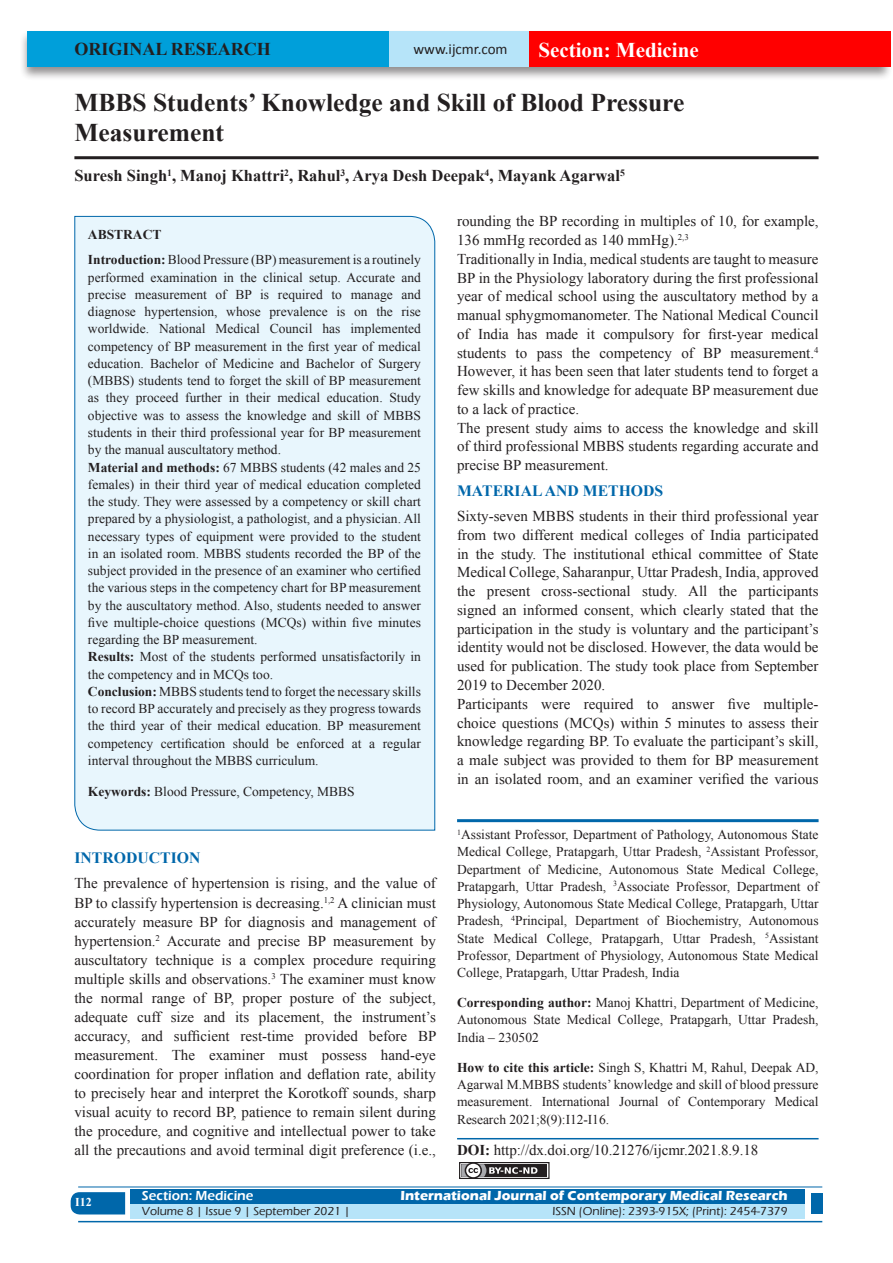
<style>
.page{position:relative;width:893px;height:1263px;background:#fff}
.page>*{position:absolute;margin:0;border:0;box-sizing:border-box;transform-origin:0 0}
.A_Title_New{font:700 25.5px/30px "Times New Roman";color:#231f20}
.t1{font:700 21px "Times New Roman";color:#fff}
.AT_new{font:700 18px "Times New Roman";color:#231f20}
.AU-New{font:700 16.5px "Times New Roman";color:#231f20}
.t2{font:700 15.75px "Times New Roman";color:#0067aa}
.TX_New{font:15px/18.8px "Times New Roman";color:#231f20;text-align:justify}
.t3{font:15px "Calibri";color:#231f20}
.Affi_New{font:13.5px/17.2px "Times New Roman";color:#231f20}
.HTC_new{font:13.5px/17.5px "Times New Roman";letter-spacing:-.005em;color:#231f20;text-align:justify}
.Corresponding{font:13.5px/17.2px "Times New Roman";color:#231f20;text-align:justify}
.t4{font:700 13.5px "Eras ITC";color:#fff}
.t5{font:600 13.5px "Eras ITC";color:#fff}
.t6{font:500 12px "Eras ITC";color:#231f20}
.t7{font:700 12px "Times New Roman";color:#fff}
.s1{font-weight:700}
</style>
<div class="page">
<div style="left:19px;top:29px;width:874px;height:52px;background:#231f20;opacity:.5"></div>
<div style="left:28px;top:31px;width:857px;height:35px;background:#b6e4f9"></div>
<div style="left:28px;top:31px;width:361px;height:35px;background:#009fda"></div>
<div style="left:530px;top:31px;width:361px;height:35px;background:#f00"></div>
<div style="left:459px;top:1162px;width:91px;height:17px;border:1px solid #231f20"></div>
<div style="left:461px;top:1164px;width:86px;height:13px;background:#231f20"></div>
<svg style="left:461px;top:1162px;width:76px;height:17px"></svg>
<svg style="left:71px;top:1192px;width:54px;height:22px"></svg>
<div style="left:130px;top:1189px;width:674px;height:15px;background:#0067aa"></div>
<div style="left:130px;top:1204px;width:674px;height:15px;background:#b6e4f9"></div>
<hr style="left:78px;top:1186px;width:744px;height:1px;background:#0067aa">
<hr style="left:78px;top:1221px;width:744px;height:1px;background:#0067aa">
<div style="left:811px;top:1193px;width:11px;height:21px;background:#0067aa"></div>
<hr style="left:74px;top:156px;width:745px;height:3px;background:#231f20">
<div style="left:74px;top:216px;width:361px;height:615px;background:#e8f6fd"></div>
<hr style="left:457px;top:819px;width:362px;height:3px;background:#0067aa">
<hr style="left:457px;top:1138px;width:362px;height:1px;background:#0067aa">
<p class="AT_new" style="left:74px;top:36px;width:198px">ORIGINAL RESEARCH</p>
<p class="t3" style="left:413px;top:40px;width:96px">www.ijcmr.com</p>
<h2 class="t1" style="left:538px;top:35px;width:162px">Section: Medicine</h2>
<p class="A_Title_New" style="left:74px;top:87px;width:611px">MBBS Students’ Knowledge and Skill of Blood Pressure<br>Measurement</p>
<p class="AU-New" style="left:74px;top:164px;width:552px">Suresh Singh<sup>1</sup>, Manoj Khattri<sup>2</sup>, Rahul<sup>3</sup>, Arya Desh Deepak<sup>4</sup>, Mayank Agarwal<sup>5</sup></p>
<p class="Affi_New" style="left:88px;top:221px;width:335px;line-height:25.8px"><span class="s1">ABSTRACT<br>Introduction:</span> Blood Pressure (BP) measurement is a routinely</p>
<p class="Affi_New" style="left:88px;top:268px;width:335px">performed examination in the clinical setup. Accurate and precise measurement of BP is required to manage and diagnose hypertension, whose prevalence is on the rise worldwide. National Medical Council has implemented competency of BP measurement in the first year of medical education. Bachelor of Medicine and Bachelor of Surgery (MBBS) students tend to forget the skill of BP measurement as they proceed further in their medical education. Study objective was to assess the knowledge and skill of MBBS students in their third professional year for BP measurement by the manual auscultatory method.<br><span class="s1">Material and methods:</span> 67 MBBS students (42 males and 25 females) in their third year of medical education completed the study. They were assessed by a competency or skill chart prepared by a physiologist, a pathologist, and a physician. All necessary types of equipment were provided to the student in an isolated room. MBBS students recorded the BP of the subject provided in the presence of an examiner who certified the various steps in the competency chart for BP measurement by the auscultatory method. Also, students needed to answer five multiple-choice questions (MCQs) within five minutes regarding the BP measurement.<br><span class="s1">Results:</span> Most of the students performed unsatisfactorily in the competency and in MCQs too.<br><span class="s1">Conclusion:</span> MBBS students tend to forget the necessary skills to record BP accurately and precisely as they progress towards the third year of their medical education. BP measurement competency certification should be enforced at a regular interval throughout the MBBS curriculum.</p>
<p class="Affi_New" style="left:88px;top:782px;width:268px"><span class="s1">Keywords:</span> Blood Pressure, Competency, MBBS</p>
<h1 class="t2" style="left:74px;top:847px;width:127px">INTRODUCTION</h1>
<p class="TX_New" style="left:74px;top:874px;width:364px">The prevalence of hypertension is rising, and the value of BP to classify hypertension is decreasing.<sup>1,2</sup> A clinician must accurately measure BP for diagnosis and management of hypertension.<sup>2</sup> Accurate and precise BP measurement by auscultatory technique is a complex procedure requiring multiple skills and observations.<sup>3</sup> The examiner must know the normal range of BP, proper posture of the subject, adequate cuff size and its placement, the instrument’s accuracy, and sufficient rest-time provided before BP measurement. The examiner must possess hand-eye coordination for proper inflation and deflation rate, ability to precisely hear and interpret the Korotkoff sounds, sharp visual acuity to record BP, patience to remain silent during the procedure, and cognitive and intellectual power to take all the precautions and avoid terminal digit preference (i.e.,</p>
<p class="TX_New" style="left:457px;top:212px;width:363px">rounding the BP recording in multiples of 10, for example,<br>136 mmHg recorded as 140 mmHg).<sup>2,3</sup></p>
<p class="TX_New" style="left:457px;top:249px;width:363px">Traditionally in India, medical students are taught to measure BP in the Physiology laboratory during the first professional year of medical school using the auscultatory method by a manual sphygmomanometer. The National Medical Council of India has made it compulsory for first-year medical students to pass the competency of BP measurement.<sup>4<br></sup>However, it has been seen that later students tend to forget a few skills and knowledge for adequate BP measurement due to a lack of practice.</p>
<p class="TX_New" style="left:457px;top:418px;width:363px">The present study aims to access the knowledge and skill of third professional MBBS students regarding accurate and precise BP measurement.</p>
<h1 class="t2" style="left:457px;top:480px;width:208px">MATERIAL AND METHODS</h1>
<p class="TX_New" style="left:457px;top:507px;width:363px">Sixty-seven MBBS students in their third professional year from two different medical colleges of India participated in the study. The institutional ethical committee of State Medical College, Saharanpur, Uttar Pradesh, India, approved the present cross-sectional study. All the participants signed an informed consent, which clearly stated that the participation in the study is voluntary and the participant’s identity would not be disclosed. However, the data would be used for publication. The study took place from September 2019 to December 2020.</p>
<p class="TX_New" style="left:457px;top:694px;width:363px">Participants were required to answer five multiple&shy;choice questions (MCQs) within 5 minutes to assess their knowledge regarding BP. To evaluate the participant’s skill, a male subject was provided to them for BP measurement in an isolated room, and an examiner verified the various</p>
<p class="Affi_New" style="left:457px;top:826px;width:363px;text-align:justify"><sup>1</sup>Assistant Professor, Department of Pathology, Autonomous State Medical College, Pratapgarh, Uttar Pradesh, <sup>2</sup>Assistant Professor, Department of Medicine, Autonomous State Medical College, Pratapgarh, Uttar Pradesh, <sup>3</sup>Associate Professor, Department of Physiology, Autonomous State Medical College, Pratapgarh, Uttar Pradesh, <sup>4</sup>Principal, Department of Biochemistry, Autonomous State Medical College, Pratapgarh, Uttar Pradesh, <sup>5</sup>Assistant Professor, Department of Physiology, Autonomous State Medical College, Pratapgarh, Uttar Pradesh, India</p>
<p class="Corresponding" style="left:457px;top:994px;width:363px"><span class="s1">Corresponding author:</span> Manoj Khattri, Department of Medicine, Autonomous State Medical College, Pratapgarh, Uttar Pradesh, India – 230502</p>
<p class="HTC_new" style="left:457px;top:1058px;width:363px"><span class="s1">How to cite this article:</span> Singh S, Khattri M, Rahul, Deepak AD, Agarwal M.MBBS students’ knowledge and skill of blood pressure measurement. International Journal of Contemporary Medical Research 2021;8(9):I12-I16.</p>
<p class="TX_New" style="left:457px;top:1140px;width:303px"><span class="s1">DOI:</span> http://dx.doi.org/10.21276/ijcmr.2021.8.9.18</p>
<h4 class="t7" style="left:75px;top:1194px;width:18px">I12</h4>
<p class="t5" style="left:142px;top:1188px;width:113px">Section: Medicine</p>
<p class="t4" style="left:400px;top:1188px;width:389px">International Journal of Contemporary Medical Research</p>
<p class="t6" style="left:142px;top:1204px;width:210px">Volume 8 | Issue 9 | September 2021 |</p>
<p class="t6" style="left:552px;top:1204px;width:237px">ISSN (Online): 2393-915X; (Print): 2454-7379</p>
</div>
